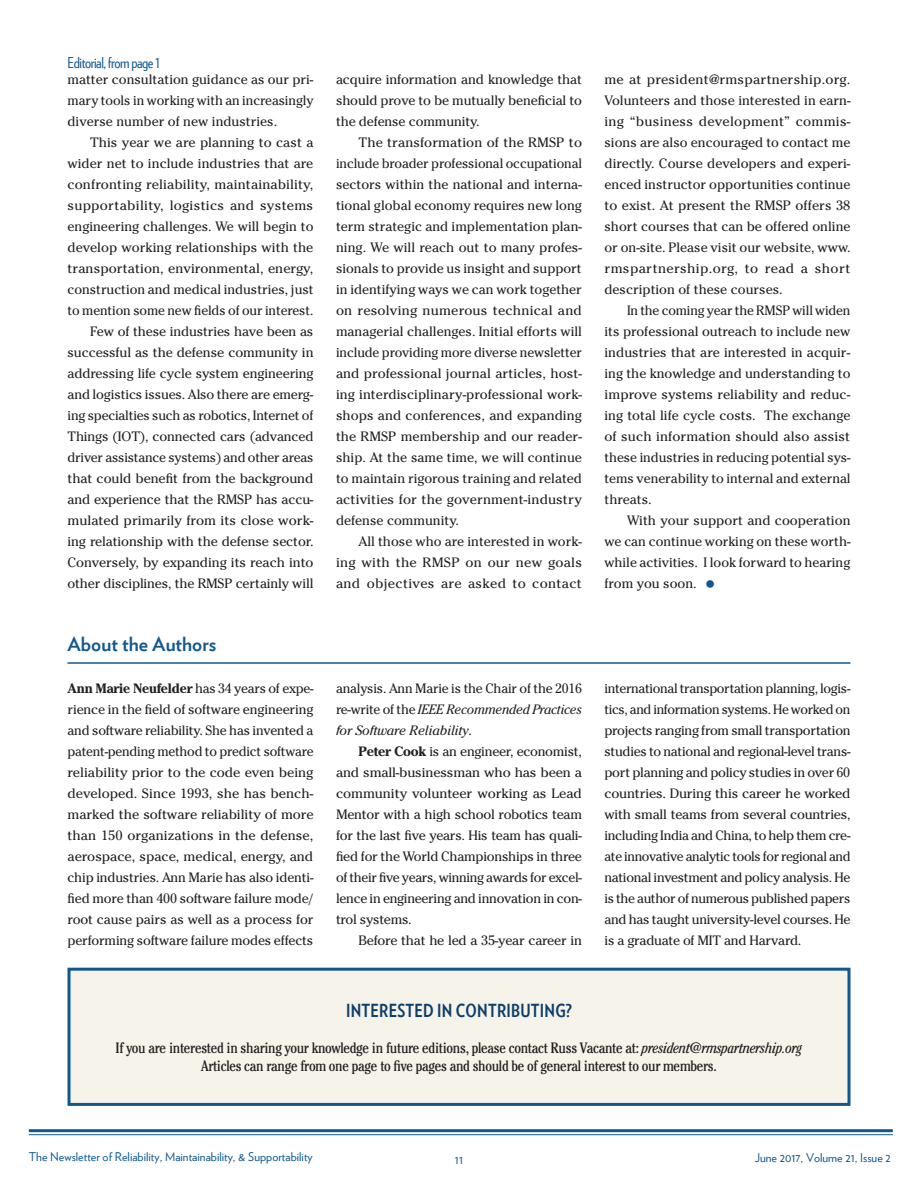
<style>
.page{position:relative;width:918px;height:1188px;background:#fff}
.page>*{position:absolute;margin:0;border:0;box-sizing:border-box;transform-origin:0 0}
.t1{font:700 19.5px "Verlag";color:#11588f}
.t2{font:700 18px "Verlag Condensed";letter-spacing:.015em;color:#0c3f69}
.t3{font:condensed 15px/18px "Cheltenham Std";letter-spacing:-.02em;color:#231f20;text-align:center}
.t4{font:15px "Verlag Condensed";letter-spacing:-.03em;color:#11588f}
.t5{font:13.5px/21px "Cheltenham Std";letter-spacing:-.005em;color:#231f20;text-align:justify}
.t6{font:12px "Verlag";color:#11588f}
.s1{font-weight:700}
.s2{font-style:italic}
</style>
<div class="page">
<hr style="left:29px;top:1129px;width:864px;height:3px;background:#11588f">
<hr style="left:29px;top:1134px;width:864px;height:1px;background:#11588f">
<hr style="left:68px;top:662px;width:782px;height:2px;background:#11588f">
<div style="left:69px;top:969px;width:780px;height:135px;background:#f6f3eb"></div>
<div style="left:68px;top:968px;width:782px;height:138px;border:3px solid #11588f"></div>
<p class="t4" style="left:68px;top:52px;width:94px">Editorial, from page 1</p>
<p class="t5" style="left:68px;top:69px;width:248px">matter consultation guidance as our pri&shy;mary tools in working with an increasingly diverse number of new industries.</p>
<p class="t5" style="left:68px;top:132px;width:248px;text-align:right">This year we are planning to cast a wider net to include industries that are confronting reliability, maintainability, supportability, logistics and systems engineering challenges. We will begin to develop working relationships with the transportation, environmental, energy, construction and medical industries, just to mention some new fields of our interest.<br>Few of these industries have been as successful as the defense community in addressing life cycle system engineering and logistics issues. Also there are emerg&shy;ing specialties such as robotics, Internet of Things (IOT), connected cars (advanced driver assistance systems) and other areas that could benefit from the background and experience that the RMSP has accu&shy;mulated primarily from its close work&shy;ing relationship with the defense sector.<br>Conversely, by expanding its reach into other disciplines, the RMSP certainly will</p>
<p class="t5" style="left:336px;top:69px;width:248px">acquire information and knowledge that should prove to be mutually beneficial to the defense community.</p>
<p class="t5" style="left:336px;top:132px;width:248px;text-indent:22px">The transformation of the RMSP to include broader professional occupational sectors within the national and interna&shy;tional global economy requires new long term strategic and implementation plan&shy;ning. We will reach out to many profes&shy;sionals to provide us insight and support in identifying ways we can work together on resolving numerous technical and managerial challenges. Initial efforts will include providing more diverse newsletter and professional journal articles, host&shy;ing interdisciplinary-professional work&shy;shops and conferences, and expanding the RMSP membership and our reader&shy;ship. At the same time, we will continue to maintain rigorous training and related activities for the government-industry defense community.</p>
<p class="t5" style="left:336px;top:531px;width:248px;text-indent:23px">All those who are interested in work&shy;ing with the RMSP on our new goals and objectives are asked to contact</p>
<h1 class="t1" style="left:68px;top:629px;width:150px">About the Authors</h1>
<p class="t5" style="left:68px;top:678px;width:248px"><span class="s1">Ann Marie Neufelder</span> has 34 years of expe&shy;rience in the field of software engineering and software reliability. She has invented a patent-pending method to predict software reliability prior to the code even being developed. Since 1993, she has bench&shy;marked the software reliability of more than 150 organizations in the defense, aerospace, space, medical, energy, and chip industries. Ann Marie has also identi&shy;fied more than 400 software failure mode/ root cause pairs as well as a process for performing software failure modes effects</p>
<p class="t5" style="left:336px;top:678px;width:248px">analysis. Ann Marie is the Chair of the 2016 re-write of the <span class="s2">IEEE Recommended Practices for Software Reliability</span>.</p>
<p class="t5" style="left:336px;top:741px;width:248px;text-indent:23px"><span class="s1">Peter Cook</span> is an engineer, economist, and small-businessman who has been a community volunteer working as Lead Mentor with a high school robotics team for the last five years. His team has quali&shy;fied for the World Championships in three of their five years, winning awards for excel&shy;lence in engineering and innovation in con&shy;trol systems.</p>
<p class="t5" style="left:358px;top:930px;width:225px">Before that he led a 35-year career in</p>
<p class="t5" style="left:604px;top:69px;width:248px">me at president@rmspartnership.org.<br>Volunteers and those interested in earn&shy;ing “business development” commis&shy;sions are also encouraged to contact me directly. Course developers and experi&shy;enced instructor opportunities continue to exist. At present the RMSP offers 38 short courses that can be offered online or on-site. Please visit our website, www. rmspartnership.org, to read a short description of these courses.</p>
<p class="t5" style="left:604px;top:300px;width:248px;text-indent:22px">In the coming year the RMSP will widen its professional outreach to include new industries that are interested in acquir&shy;ing the knowledge and understanding to improve systems reliability and reduc&shy;ing total life cycle costs. The exchange of such information should also assist these industries in reducing potential sys&shy;tems venerability to internal and external threats.</p>
<p class="t5" style="left:604px;top:510px;width:248px;text-indent:22px">With your support and cooperation we can continue working on these worth&shy;while activities. I look forward to hearing from you soon.</p>
<p class="t5" style="left:604px;top:678px;width:248px">international transportation planning, logis&shy;tics, and information systems. He worked on projects ranging from small transportation studies to national and regional-level trans&shy;port planning and policy studies in over 60 countries. During this career he worked with small teams from several countries, including India and China, to help them cre&shy;ate innovative analytic tools for regional and national investment and policy analysis. He is the author of numerous published papers and has taught university-level courses. He is a graduate of MIT and Harvard.</p>
<h2 class="t2" style="left:346px;top:997px;width:227px">INTERESTED IN CONTRIBUTING?</h2>
<p class="t3" style="left:116px;top:1039px;width:688px">If you are interested in sharing your knowledge in future editions, please contact Russ Vacante at: <span class="s2">president@rmspartnership.org<br></span>Articles can range from one page to five pages and should be of general interest to our members.</p>
<p class="t6" style="left:29px;top:1148px;width:286px">The Newsletter of Reliability, Maintainability, &amp; Supportability</p>
<p class="t6" style="left:455px;top:1150px;width:10px">11</p>
<p class="t6" style="left:755px;top:1148px;width:138px">June 2017, Volume 21, Issue 2</p>
</div>
